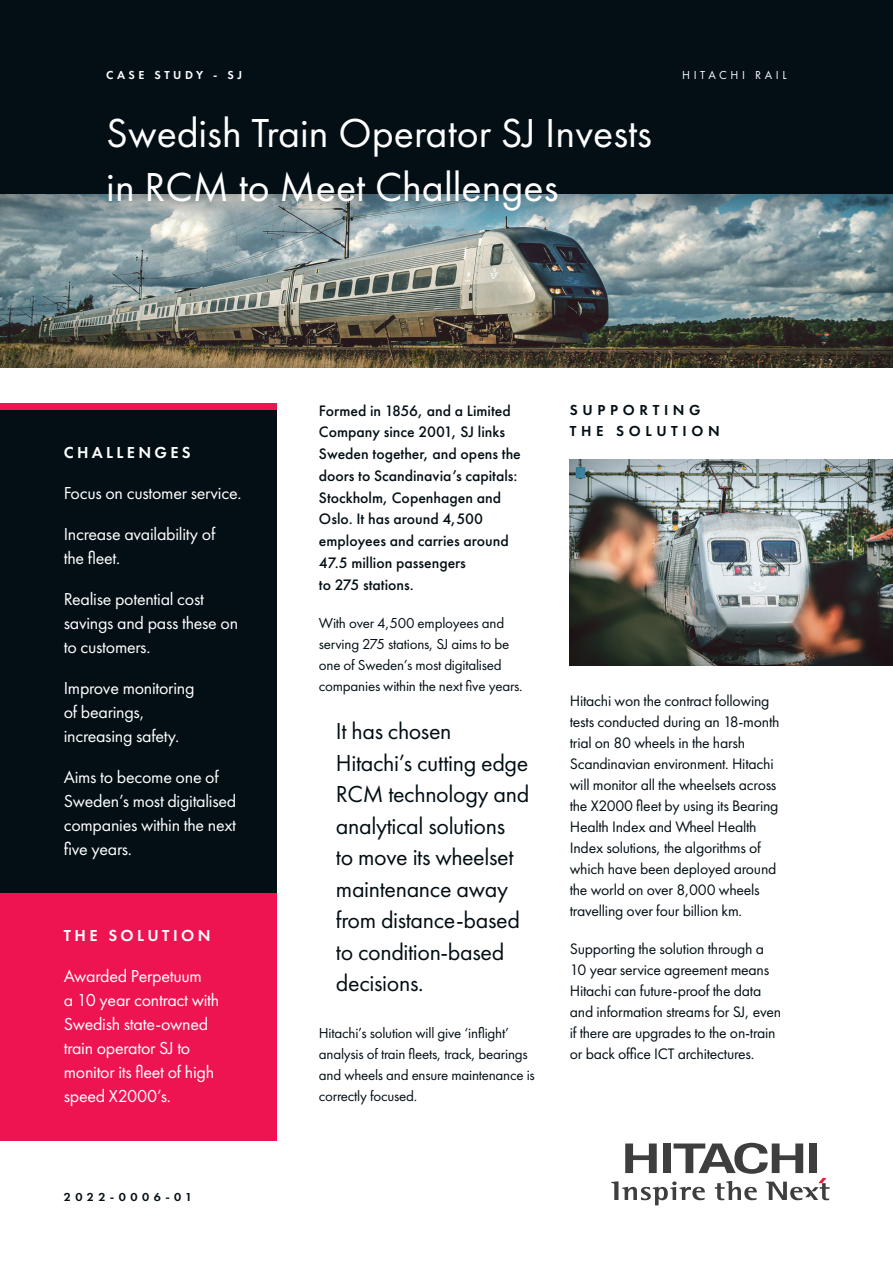
<style>
.page{position:relative;width:893px;height:1263px;background:#fff}
.page>*{position:absolute;margin:0;border:0;box-sizing:border-box;transform-origin:0 0}
.t1{font:42px/54px "Futura PT";color:#fff}
.t2{font:24px/31.5px "Futura PT";letter-spacing:-.015em;color:#030f15}
.t3{font:18px/24px "Futura PT";letter-spacing:-.015em;color:#fff}
.t4{font:600 16.5px "Futura PT";letter-spacing:.2em;color:#fff}
.t5{font:15.75px/21px "Futura PT";letter-spacing:-.015em;color:#030f15}
.t6{font:500 15.75px/21.8px "Futura PT";color:#030f15}
.t7{font:15px/21px "Futura PT";letter-spacing:-.015em;color:#030f15}
.t8{font:600 15px/21px "Futura PT";letter-spacing:.31em;color:#030f15}
.t9{font:600 12px "Futura PT";letter-spacing:.3em;color:#fff}
.t10{font:600 12px "Futura PT";letter-spacing:.35em;color:#030f15;scale:1.05 1}
.t11{font:12px "Futura PT";letter-spacing:.3em;color:#fff}
</style>
<div class="page">
<div style="left:0;top:193px;width:893px;height:176px;background:#030f15;opacity:.45"></div>
<div style="left:0;top:0;width:893px;height:193px;background:#030f15"></div>
<div style="left:0;top:410px;width:276px;height:501px;background:#030f15"></div>
<svg style="left:611px;top:1143px;width:219px;height:62px"></svg>
<div style="left:0;top:894px;width:276px;height:247px;background:#ed1451"></div>
<div style="left:0;top:404px;width:276px;height:6px;background:#ed1451"></div>
<div style="left:569px;top:459px;width:324px;height:210px;background:#030f15;opacity:.45"></div>
<p class="t9" style="left:106px;top:67px;width:137px">CASE STUDY - SJ</p>
<p class="t11" style="left:682px;top:68px;width:106px">HITACHI RAIL</p>
<h1 class="t1" style="left:106px;top:106px;width:547px">Swedish Train Operator SJ Invests in RCM to Meet Challenges</h1>
<p class="t4" style="left:64px;top:442px;width:128px">CHALLENGES</p>
<p class="t3" style="left:64px;top:481px;width:179px">Focus on customer service.</p>
<p class="t3" style="left:64px;top:522px;width:153px">Increase availability of the fleet.</p>
<p class="t3" style="left:64px;top:587px;width:176px">Realise potential cost savings and pass these on to customers.</p>
<p class="t3" style="left:64px;top:676px;width:132px">Improve monitoring of bearings, increasing safety.</p>
<p class="t3" style="left:64px;top:765px;width:174px">Aims to become one of<br>Sweden’s most digitalised companies within the next five years.</p>
<p class="t4" style="left:64px;top:925px;width:148px">THE SOLUTION</p>
<p class="t3" style="left:64px;top:963px;width:157px">Awarded Perpetuum<br>a 10 year contract with<br>Swedish state-owned train operator SJ to monitor its fleet of high speed X2000’s.</p>
<p class="t10" style="left:64px;top:1189px;width:124px">2022-0006-01</p>
<p class="t6" style="left:319px;top:399px;width:203px">Formed in 1856, and a Limited<br>Company since 2001, SJ links<br>Sweden together, and opens the doors to Scandinavia’s capitals:<br>Stockholm, Copenhagen and<br>Oslo. It has around 4,500 employees and carries around<br>47.5 million passengers<br>to 275 stations.</p>
<p class="t7" style="left:319px;top:612px;width:205px">With over 4,500 employees and serving 275 stations, SJ aims to be one of Sweden’s most digitalised companies within the next five years.</p>
<h2 class="t2" style="left:336px;top:715px;width:195px">It has chosen<br>Hitachi’s cutting edge<br>RCM technology and analytical solutions<br>to move its wheelset maintenance away from distance‑based to condition-based decisions.</h2>
<p class="t7" style="left:319px;top:1022px;width:217px">Hitachi’s solution will give ‘inflight’ analysis of train fleets, track, bearings and wheels and ensure maintenance is correctly focused.</p>
<p class="t8" style="left:570px;top:399px;width:151px">SUPPORTING<br>THE SOLUTION</p>
<p class="t5" style="left:570px;top:690px;width:211px">Hitachi won the contract following tests conducted during an 18-month trial on 80 wheels in the harsh Scandinavian environment. Hitachi will monitor all the wheelsets across the X2000 fleet by using its Bearing Health Index and Wheel Health Index solutions, the algorithms of which have been deployed around the world on over 8,000 wheels travelling over four billion km.</p>
<p class="t5" style="left:570px;top:938px;width:213px">Supporting the solution through a 10 year service agreement means Hitachi can future-proof the data and information streams for SJ, even if there are upgrades to the on-train or back office ICT architectures.</p>
</div>
